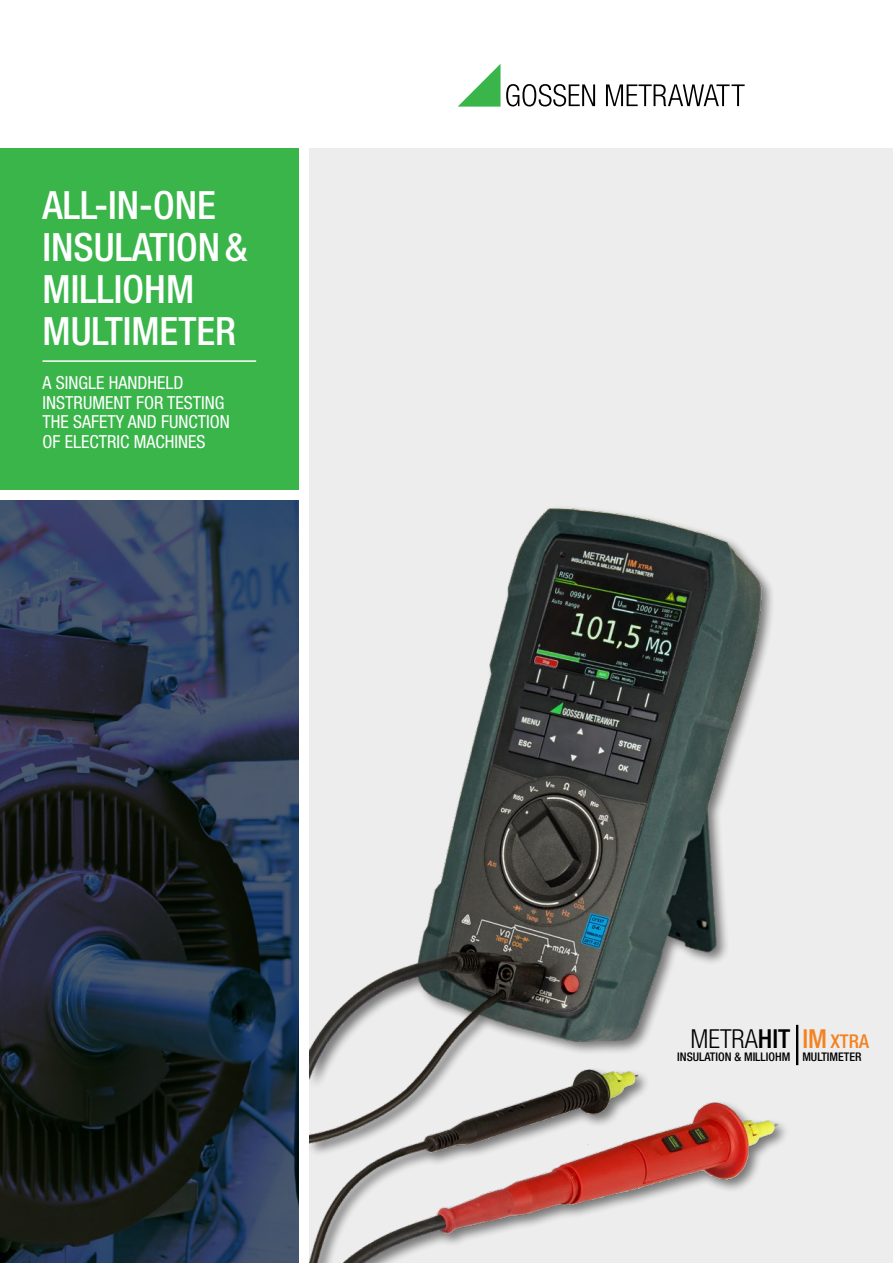
<style>
.page{position:relative;width:893px;height:1263px;background:#fff}
.page>*{position:absolute;margin:0;border:0;box-sizing:border-box;transform-origin:0 0}
.t1{font:500 condensed 39px/42px "Helvetica Neue LTW1 G";color:#fff}
.t2{font:300 condensed 26.25px "Helvetica Neue LTW1 G";color:#000}
.t3{font:condensed 18px/19.5px "Helvetica Neue LTW1 G";color:#fff}
.t4{font:500 condensed 11.85px "Helvetica Neue LTW1 G";color:#000}
.s1{font-weight:500}
.s2{font-weight:500;color:#f58220}
.s3{font-weight:500;font-size:19.05px;color:#f58220}
</style>
<div class="page">
<div style="left:309px;top:149px;width:584px;height:1114px;background:#ededee"></div>
<svg style="left:0;top:501px;width:299px;height:762px;background:#243041"></svg>
<div style="left:0;top:149px;width:299px;height:341px;background:#39b54a"></div>
<svg style="left:606px;top:84px;width:139px;height:22px"></svg>
<svg style="left:458px;top:64px;width:137px;height:42px"></svg>
<hr style="left:43px;top:360px;width:213px;height:2px;background:#fff">
<img style="left:309px;top:508px;width:490px;height:755px">
<h1 class="t1" style="left:43px;top:184px;width:206px">ALL-IN-ONE<br>INSULATION&amp;<br>MILLIOHM<br>MULTIMETER</h1>
<p class="t3" style="left:43px;top:373px;width:189px">A SINGLE HANDHELD<br>INSTRUMENT FOR TESTING<br>THE SAFETY AND FUNCTION<br>OF ELECTRIC MACHINES</p>
<h2 class="t2" style="left:690px;top:1023px;width:180px">METRA<span class="s1">HIT</span> <span class="s2">IM</span> <span class="s3">XTRA</span></h2>
<p class="t4" style="left:677px;top:1050px;width:186px">INSULATION &amp; MILLIOHM MULTIMETER</p>
</div>
